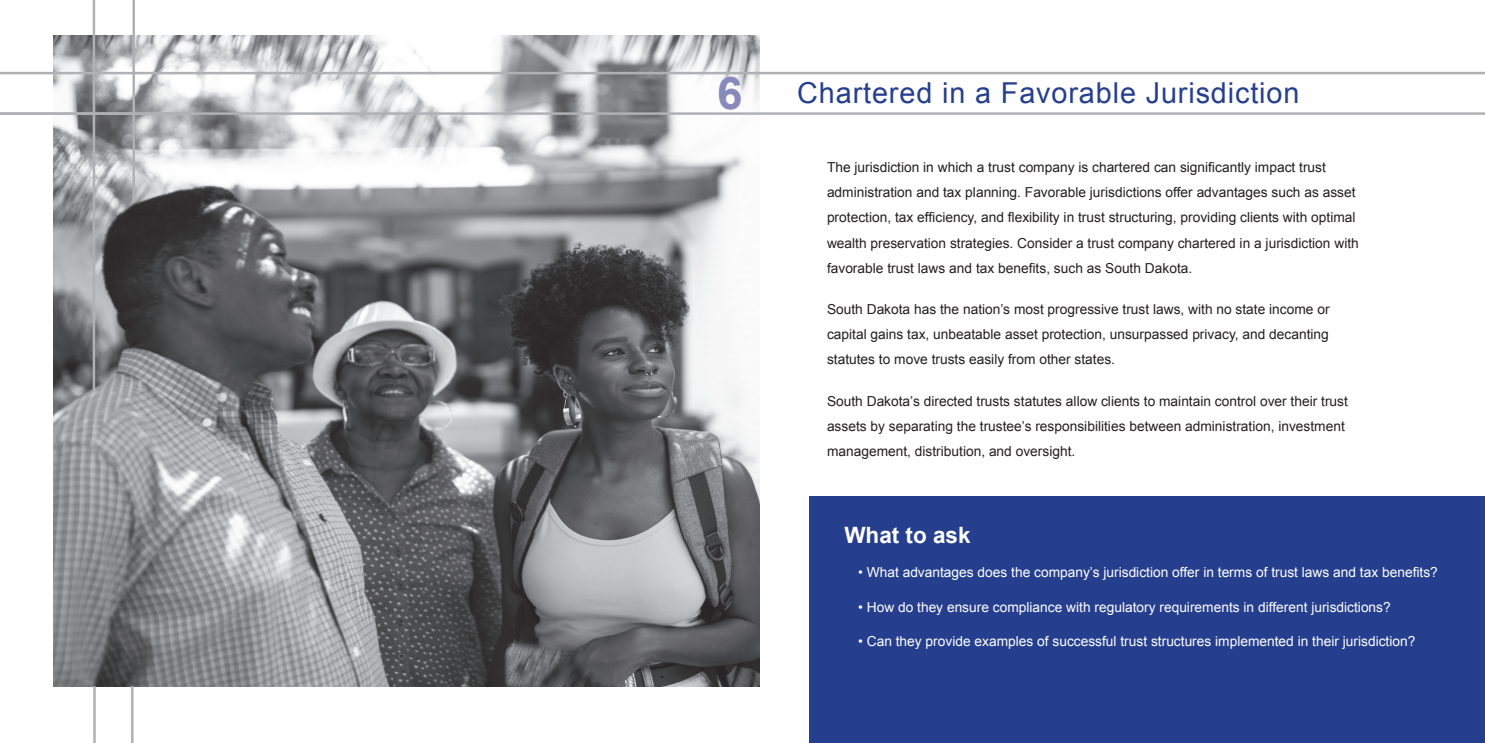
<style>
.page{position:relative;width:1485px;height:743px;background:#fff}
.page>*{position:absolute;margin:0;border:0;box-sizing:border-box;transform-origin:0 0}
.t1{font:700 45px "Arial";color:#888abc}
.t2{font:28.88px "Arial";letter-spacing:.03em;color:#253f8e}
.t3{font:700 22.5px "Arial";color:#fff}
.t4{font:13.75px/25px "Arial";color:#231f20}
.t5{font:13.75px "Arial";color:#fff}
</style>
<div class="page">
<div style="left:809px;top:495px;width:676px;height:247px;background:#253f8e"></div>
<img style="left:53px;top:36px;width:707px;height:650px">
<hr style="left:0;top:72px;width:1485px;height:2px;background:#b0b1b5">
<hr style="left:0;top:112px;width:1485px;height:3px;background:#b0b1b5">
<hr style="left:93px;top:0;width:2px;height:391px;background:#b0b1b5">
<hr style="left:132px;top:0;width:3px;height:202px;background:#b0b1b5">
<hr style="left:93px;top:686px;width:3px;height:56px;background:#b0b1b5">
<hr style="left:131px;top:686px;width:3px;height:56px;background:#b0b1b5">
<h1 class="t1" style="left:717px;top:64px;width:27px">6</h1>
<h2 class="t2" style="left:797px;top:74px;width:504px">Chartered in a Favorable Jurisdiction</h2>
<p class="t4" style="left:827px;top:155px;width:533px">The jurisdiction in which a trust company is chartered can significantly impact trust administration and tax planning. Favorable jurisdictions offer advantages such as asset protection, tax efficiency, and flexibility in trust structuring, providing clients with optimal wealth preservation strategies. Consider a trust company chartered in a jurisdiction with favorable trust laws and tax benefits, such as South Dakota.</p>
<p class="t4" style="left:827px;top:297px;width:504px;text-align:justify">South Dakota has the nation’s most progressive trust laws, with no state income or capital gains tax, unbeatable asset protection, unsurpassed privacy, and decanting statutes to move trusts easily from other states.</p>
<p class="t4" style="left:827px;top:389px;width:522px">South Dakota’s directed trusts statutes allow clients to maintain control over their trust assets by separating the trustee’s responsibilities between administration, investment management, distribution, and oversight.</p>
<h3 class="t3" style="left:844px;top:520px;width:128px">What to ask</h3>
<p class="t5" style="left:858px;top:563px;width:581px">• What advantages does the company’s jurisdiction offer in terms of trust laws and tax benefits?</p>
<p class="t5" style="left:858px;top:597px;width:534px">• How do they ensure compliance with regulatory requirements in different jurisdictions?</p>
<p class="t5" style="left:858px;top:632px;width:559px">• Can they provide examples of successful trust structures implemented in their jurisdiction?</p>
</div>
